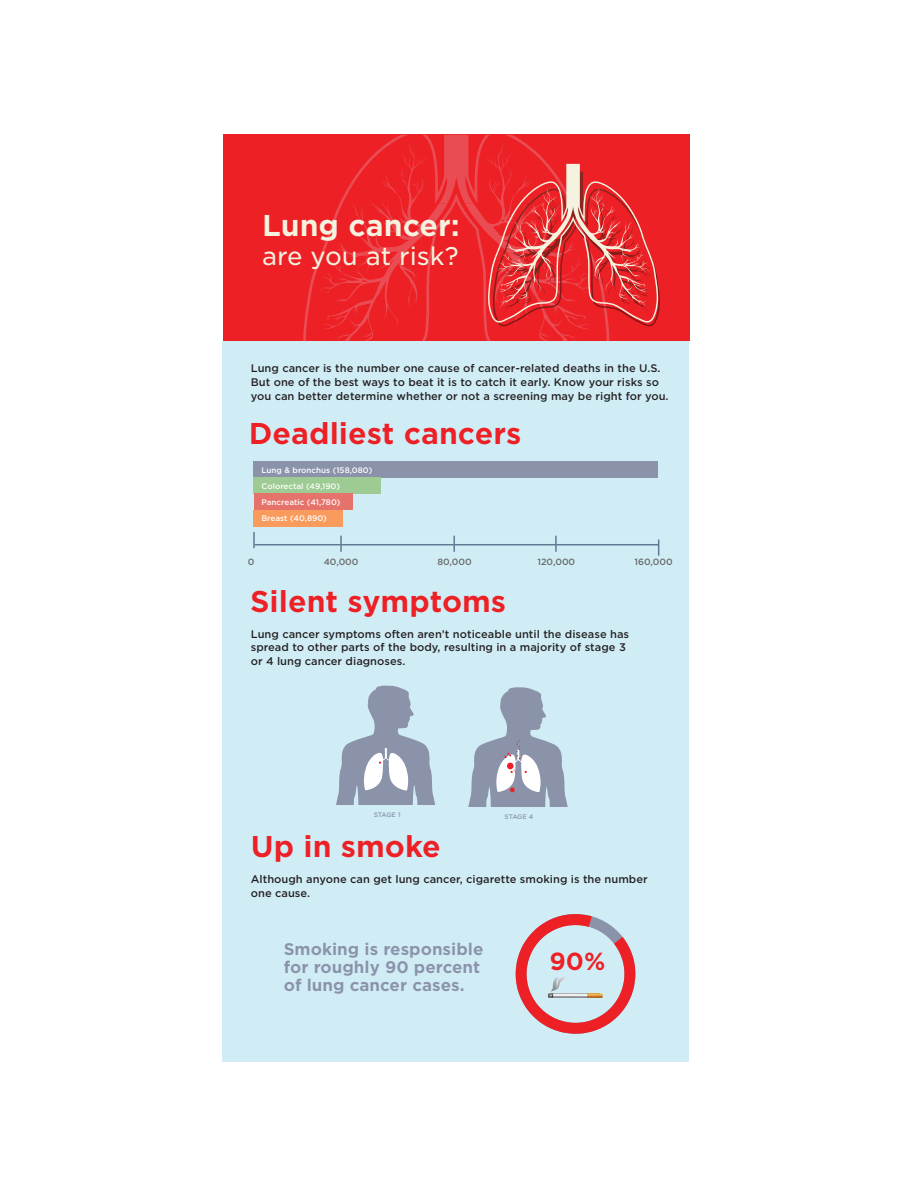
<style>
.page{position:relative;width:918px;height:1188px;background:#fff}
.page>*{position:absolute;margin:0;border:0;box-sizing:border-box;transform-origin:0 0}
.t1{font:700 28.95px "Gotham S Sm";color:#ed2026}
.t2{font:700 28.95px "Gotham S Sm";color:#f5f2e0}
.t3{font:24.6px "Gotham S Sm";color:#f5f2e0}
.t4{font:700 23.7px "Gotham S Sm";color:#ed2026}
.t5{font:700 16.2px/18px "Gotham S Sm";color:#8b93aa}
.t6{font:500 10.65px/13.6px "Gotham S Sm";color:#231f20}
.t7{font:500 8.7px "Gotham S Sm";color:#666}
.t8{font:500 7.65px/15.9px "Gotham S Sm";color:#fff}
.t9{font:500 6.3px "Gotham S Sm";letter-spacing:-.03em;color:#8b93aa}
</style>
<div class="page">
<div style="left:222px;top:341px;width:467px;height:720px;background:#d0edf6"></div>
<div style="left:223px;top:135px;width:467px;height:206px;background:#ed2026"></div>
<svg style="left:515px;top:914px;width:121px;height:120px"></svg>
<svg style="left:303px;top:135px;width:107px;height:206px"></svg>
<svg style="left:410px;top:135px;width:250px;height:206px"></svg>
<svg style="left:336px;top:686px;width:100px;height:119px"></svg>
<svg style="left:468px;top:687px;width:100px;height:120px"></svg>
<div style="left:254px;top:461px;width:404px;height:17px;background:#8b93aa"></div>
<div style="left:254px;top:478px;width:127px;height:16px;background:#9ecb93"></div>
<div style="left:254px;top:494px;width:98px;height:16px;background:#e6736b"></div>
<div style="left:254px;top:510px;width:89px;height:16px;background:#f89b5d"></div>
<hr style="left:254px;top:544px;width:405px;height:1px;background:#627894">
<svg style="left:253px;top:532px;width:2px;height:16px"></svg>
<svg style="left:340px;top:536px;width:2px;height:16px"></svg>
<svg style="left:453px;top:536px;width:2px;height:16px"></svg>
<svg style="left:555px;top:536px;width:2px;height:16px"></svg>
<svg style="left:658px;top:540px;width:1px;height:16px"></svg>
<h1 class="t2" style="left:262px;top:206px;width:199px">Lung cancer:</h1>
<h2 class="t3" style="left:262px;top:239px;width:198px">are you at risk?</h2>
<p class="t6" style="left:251px;top:361px;width:419px">Lung cancer is the number one cause of cancer-related deaths in the U.S.<br>But one of the best ways to beat it is to catch it early. Know your risks so you can better determine whether or not a screening may be right for you.</p>
<h1 class="t1" style="left:249px;top:413px;width:274px">Deadliest cancers</h1>
<p class="t8" style="left:261px;top:463px;width:112px">Lung &amp; bronchus (158,080)<br>Colorectal (49,190)<br>Pancreatic (41,780)<br>Breast (40,890)</p>
<p class="t7" style="left:248px;top:556px;width:8px">0</p>
<p class="t7" style="left:324px;top:556px;width:36px">40,000</p>
<p class="t7" style="left:437px;top:556px;width:36px">80,000</p>
<p class="t7" style="left:537px;top:556px;width:39px">120,000</p>
<p class="t7" style="left:634px;top:556px;width:40px">160,000</p>
<h1 class="t1" style="left:250px;top:582px;width:258px">Silent symptoms</h1>
<p class="t6" style="left:251px;top:627px;width:380px">Lung cancer symptoms often aren’t noticeable until the disease has spread to other parts of the body, resulting in a majority of stage 3 or 4 lung cancer diagnoses.</p>
<p class="t9" style="left:374px;top:811px;width:28px">STAGE 1</p>
<p class="t9" style="left:505px;top:813px;width:30px">STAGE 4</p>
<h1 class="t1" style="left:251px;top:826px;width:192px">Up in smoke</h1>
<p class="t6" style="left:251px;top:872px;width:398px">Although anyone can get lung cancer, cigarette smoking is the number one cause.</p>
<h3 class="t5" style="left:284px;top:940px;width:201px">Smoking is responsible for roughly 90 percent of lung cancer cases.</h3>
<h3 class="t4" style="left:549px;top:945px;width:58px">90%</h3>
</div>
